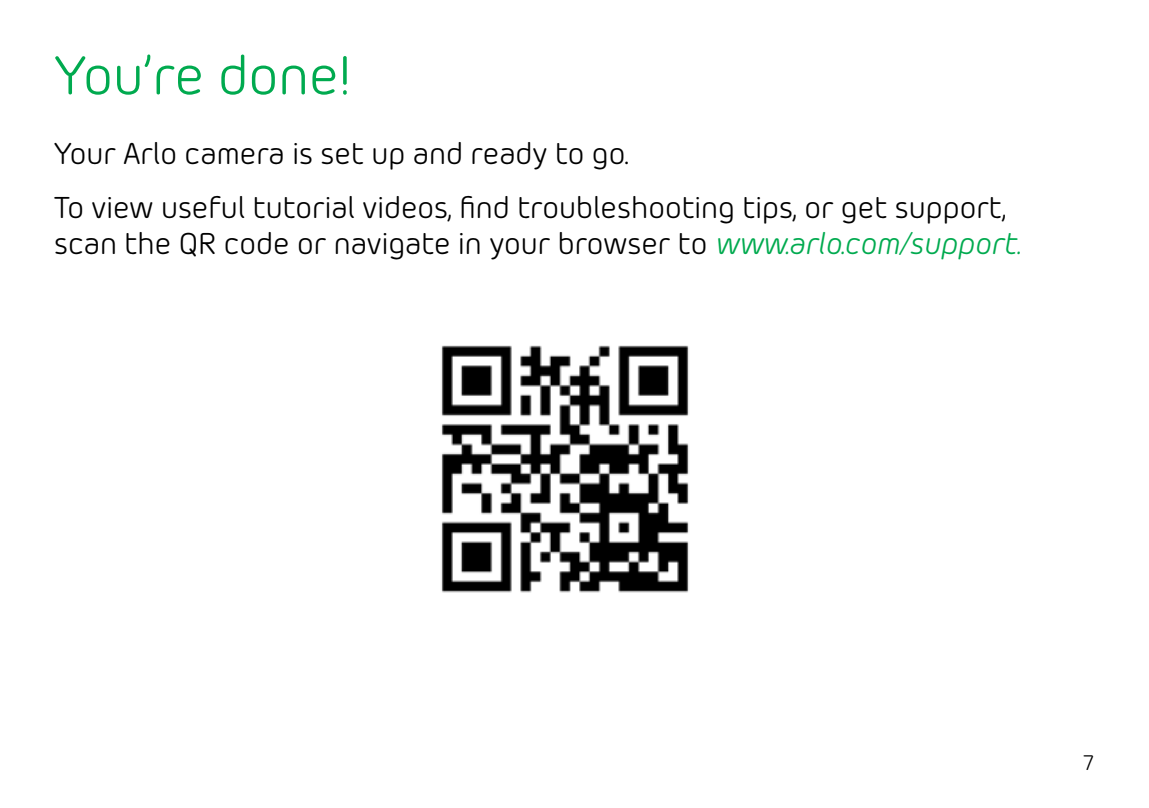
<style>
.page{position:relative;width:1149px;height:808px;background:#fff}
.page>*{position:absolute;margin:0;border:0;box-sizing:border-box;transform-origin:0 0}
.t1{font:54px "Morebi Rounded";color:#00aa4f}
.p0_body{font:30px/36px "Morebi Rounded";color:#000}
.t2{font:21px "Morebi Rounded";color:#000}
.s1{font-style:italic;color:#00aa4f}
</style>
<div class="page">
<img style="left:441px;top:345px;width:248px;height:248px">
<p class="t1" style="left:54px;top:38px;width:298px">You’re done!</p>
<p class="p0_body" style="left:54px;top:133px;width:575px">Your Arlo camera is set up and ready to go.</p>
<p class="p0_body" style="left:54px;top:187px;width:967px">To view useful tutorial videos, find troubleshooting tips, or get support, scan the QR code or navigate in your browser to <span class="s1">www.arlo.com/support.</span></p>
<p class="t2" style="left:1082px;top:748px;width:13px">7</p>
</div>
